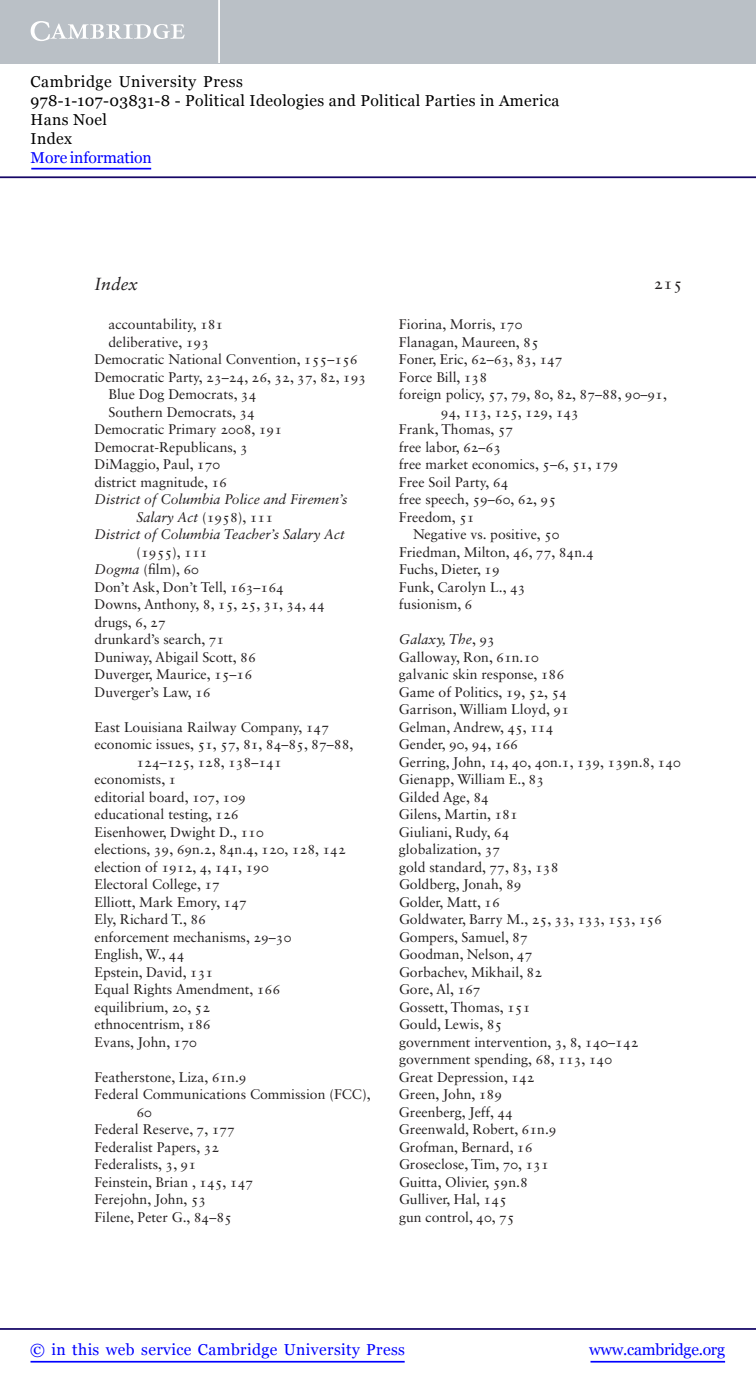
<style>
.page{position:relative;width:756px;height:1388px;background:#fff}
.page>*{position:absolute;margin:0;border:0;box-sizing:border-box;transform-origin:0 0}
.t1{font:italic 17.5px "Sabon LT Std";color:#231f20}
.t2{font:16.62px "Sabon LT Std";color:#231f20}
.t3{font:15.75px/18.9px "Georgia";letter-spacing:.025em;color:#000}
.t4{font:15.75px "Georgia";letter-spacing:.025em;color:#00f}
.t5{font:15.75px "Georgia";letter-spacing:-.015em;color:#00f}
.t6{font:15.75px "Georgia";letter-spacing:-.01em;color:#00f}
.t7{font:14px/17.5px "Sabon LT Std";color:#231f20}
.t8{font:italic 14px "Sabon LT Std";color:#231f20}
.s1{font-style:italic}
</style>
<div class="page">
<hr style="left:591px;top:1361px;width:134px;height:1px;background:#00f">
<hr style="left:0;top:1328px;width:756px;height:2px;background:#150666">
<hr style="left:31px;top:1361px;width:374px;height:1px;background:#00f">
<div style="left:0;top:0;width:756px;height:63px;background:#bac0c6"></div>
<svg style="left:31px;top:21px;width:154px;height:20px"></svg>
<hr style="left:218px;top:0;width:2px;height:63px;background:#fff">
<hr style="left:0;top:176px;width:756px;height:2px;background:#150666">
<hr style="left:31px;top:168px;width:120px;height:1px;background:#00f">
<p class="t3" style="left:31px;top:72px;width:530px">Cambridge University Press<br>978-1-107-03831-8 - Political Ideologies and Political Parties in America<br>Hans Noel<br>Index</p>
<p class="t6" style="left:31px;top:148px;width:123px">More information</p>
<p class="t1" style="left:94px;top:276px;width:45px">Index</p>
<p class="t2" style="left:654px;top:277px;width:30px">215</p>
<p class="t7" style="left:108px;top:317px;width:116px">accountability, 181</p>
<p class="t7" style="left:108px;top:334px;width:102px">deliberative, 193</p>
<p class="t7" style="left:95px;top:352px;width:265px">Democratic National Convention, 155–156</p>
<p class="t7" style="left:95px;top:369px;width:273px">Democratic Party, 23–24 , 26 , 32 , 37 , 82 , 193</p>
<p class="t7" style="left:108px;top:387px;width:150px">Blue Dog Democrats, 34</p>
<p class="t7" style="left:108px;top:404px;width:148px">Southern Democrats, 34</p>
<p class="t7" style="left:94px;top:422px;width:189px">Democratic Primary 2008, 191</p>
<p class="t7" style="left:94px;top:439px;width:155px">Democrat-Republicans, 3</p>
<p class="t7" style="left:94px;top:457px;width:127px">DiMaggio, Paul, 170</p>
<p class="t7" style="left:94px;top:474px;width:134px">district magnitude, 16</p>
<p class="t8" style="left:94px;top:494px;width:255px">District of Columbia Police and Firemen’s</p>
<p class="t7" style="left:136px;top:509px;width:138px"><span class="s1">Salary Act</span> (1958), 111</p>
<p class="t8" style="left:94px;top:529px;width:252px">District of Columbia Teacher’s Salary Act</p>
<p class="t7" style="left:94px;top:544px;width:232px;text-indent:42px">(1955), 111<br><span class="s1">Dogma</span> (film), 60<br>Don’t Ask, Don’t Tell, 163–164<br>Downs, Anthony, 8 , 15 , 25 , 31 , 34 , 44 drugs, 6 , 27<br>drunkard’s search, 71<br>Duniway, Abigail Scott, 86<br>Duverger, Maurice, 15–16<br>Duverger’s Law, 16</p>
<p class="t7" style="left:95px;top:719px;width:236px">East Louisiana Railway Company, 147</p>
<p class="t7" style="left:95px;top:737px;width:260px">economic issues, 51 , 57 , 81 , 84–85 , 87–88 ,</p>
<p class="t7" style="left:136px;top:754px;width:147px">124–125 , 128 , 138–141</p>
<p class="t7" style="left:94px;top:772px;width:83px">economists, 1</p>
<p class="t7" style="left:94px;top:789px;width:153px">editorial board, 107 , 109</p>
<p class="t7" style="left:94px;top:807px;width:146px">educational testing, 126</p>
<p class="t7" style="left:94px;top:824px;width:171px">Eisenhower, Dwight D., 110</p>
<p class="t7" style="left:94px;top:842px;width:253px">elections, 39 , 69n.2 , 84n.4 , 120 , 128 , 142</p>
<p class="t7" style="left:94px;top:859px;width:176px">election of 1912, 4 , 141 , 190</p>
<p class="t7" style="left:94px;top:877px;width:127px">Electoral College, 17</p>
<p class="t7" style="left:95px;top:894px;width:154px">Elliott, Mark Emory, 147</p>
<p class="t7" style="left:95px;top:912px;width:113px">Ely, Richard T., 86</p>
<p class="t7" style="left:95px;top:929px;width:199px">enforcement mechanisms, 29–30</p>
<p class="t7" style="left:95px;top:947px;width:92px">English, W., 44</p>
<p class="t7" style="left:95px;top:964px;width:120px">Epstein, David, 131</p>
<p class="t7" style="left:95px;top:982px;width:187px">Equal Rights Amendment, 166</p>
<p class="t7" style="left:95px;top:999px;width:117px">equilibrium, 20 , 52</p>
<p class="t7" style="left:95px;top:1017px;width:118px">ethnocentrism, 186</p>
<p class="t7" style="left:95px;top:1034px;width:104px">Evans, John, 170</p>
<p class="t7" style="left:95px;top:1069px;width:154px">Featherstone, Liza, 61n.9</p>
<p class="t7" style="left:95px;top:1087px;width:278px">Federal Communications Commission (FCC),</p>
<p class="t7" style="left:137px;top:1104px;width:17px">60</p>
<p class="t7" style="left:95px;top:1122px;width:142px">Federal Reserve, 7 , 177</p>
<p class="t7" style="left:95px;top:1139px;width:126px">Federalist Papers, 32</p>
<p class="t7" style="left:95px;top:1157px;width:103px">Federalists, 3 , 91</p>
<p class="t7" style="left:94px;top:1174px;width:160px">Feinstein, Brian , 145 , 147</p>
<p class="t7" style="left:94px;top:1192px;width:113px">Ferejohn, John, 53</p>
<p class="t7" style="left:94px;top:1209px;width:139px">Filene, Peter G., 84–85</p>
<p class="t7" style="left:399px;top:317px;width:125px">Fiorina, Morris, 170</p>
<p class="t7" style="left:399px;top:334px;width:141px">Flanagan, Maureen, 85</p>
<p class="t7" style="left:399px;top:352px;width:165px">Foner, Eric, 62–63 , 83 , 147</p>
<p class="t7" style="left:399px;top:369px;width:90px">Force Bill, 138</p>
<p class="t7" style="left:399px;top:387px;width:269px">foreign policy, 57 , 79 , 80 , 82 , 87–88 , 90–91 ,</p>
<p class="t7" style="left:441px;top:404px;width:140px">94 , 113 , 125 , 129 , 143</p>
<p class="t7" style="left:399px;top:422px;width:116px">Frank, Thomas, 57</p>
<p class="t7" style="left:399px;top:439px;width:104px">free labor, 62–63</p>
<p class="t7" style="left:399px;top:457px;width:221px">free market economics, 5–6 , 51 , 179</p>
<p class="t7" style="left:399px;top:474px;width:111px">Free Soil Party, 64</p>
<p class="t7" style="left:399px;top:492px;width:159px">free speech, 59–60 , 62 , 95</p>
<p class="t7" style="left:399px;top:509px;width:77px">Freedom, 51</p>
<p class="t7" style="left:413px;top:527px;width:148px">Negative vs. positive, 50</p>
<p class="t7" style="left:399px;top:544px;width:196px">Friedman, Milton, 46 , 77 , 84n.4</p>
<p class="t7" style="left:399px;top:562px;width:102px">Fuchs, Dieter, 19</p>
<p class="t7" style="left:399px;top:579px;width:128px">Funk, Carolyn L., 43</p>
<p class="t7" style="left:399px;top:597px;width:75px">fusionism, 6</p>
<p class="t7" style="left:399px;top:632px;width:284px"><span class="s1">Galaxy, The</span>, 93<br>Galloway, Ron, 61n.10<br>galvanic skin response, 186<br>Game of Politics, 19 , 52 , 54<br>Garrison, William Lloyd, 91<br>Gelman, Andrew, 45 , 114<br>Gender, 90 , 94 , 166<br>Gerring, John, 14 , 40 , 40n.1 , 139 , 139n.8 , 140<br>Gienapp, William E., 83<br>Gilded Age, 84<br>Gilens, Martin, 181<br>Giuliani, Rudy, 64<br>globalization, 37<br>gold standard, 77 , 83 , 138<br>Goldberg, Jonah, 89<br>Golder, Matt, 16<br>Goldwater, Barry M., 25 , 33 , 133 , 153 , 156<br>Gompers, Samuel, 87<br>Goodman, Nelson, 47<br>Gorbachev, Mikhail, 82<br>Gore, Al, 167<br>Gossett, Thomas, 151<br>Gould, Lewis, 85<br>government intervention, 3 , 8 , 140–142 government spending, 68 , 113 , 140<br>Great Depression, 142<br>Green, John, 189<br>Greenberg, Jeff, 44<br>Greenwald, Robert, 61n.9<br>Grofman, Bernard, 16<br>Groseclose, Tim, 70 , 131<br>Guitta, Olivier, 59n.8<br>Gulliver, Hal, 145<br>gun control, 40 , 75</p>
<p class="t4" style="left:30px;top:1340px;width:376px">© in this web service Cambridge University Press</p>
<p class="t5" style="left:589px;top:1340px;width:137px">www.cambridge.org</p>
</div>
